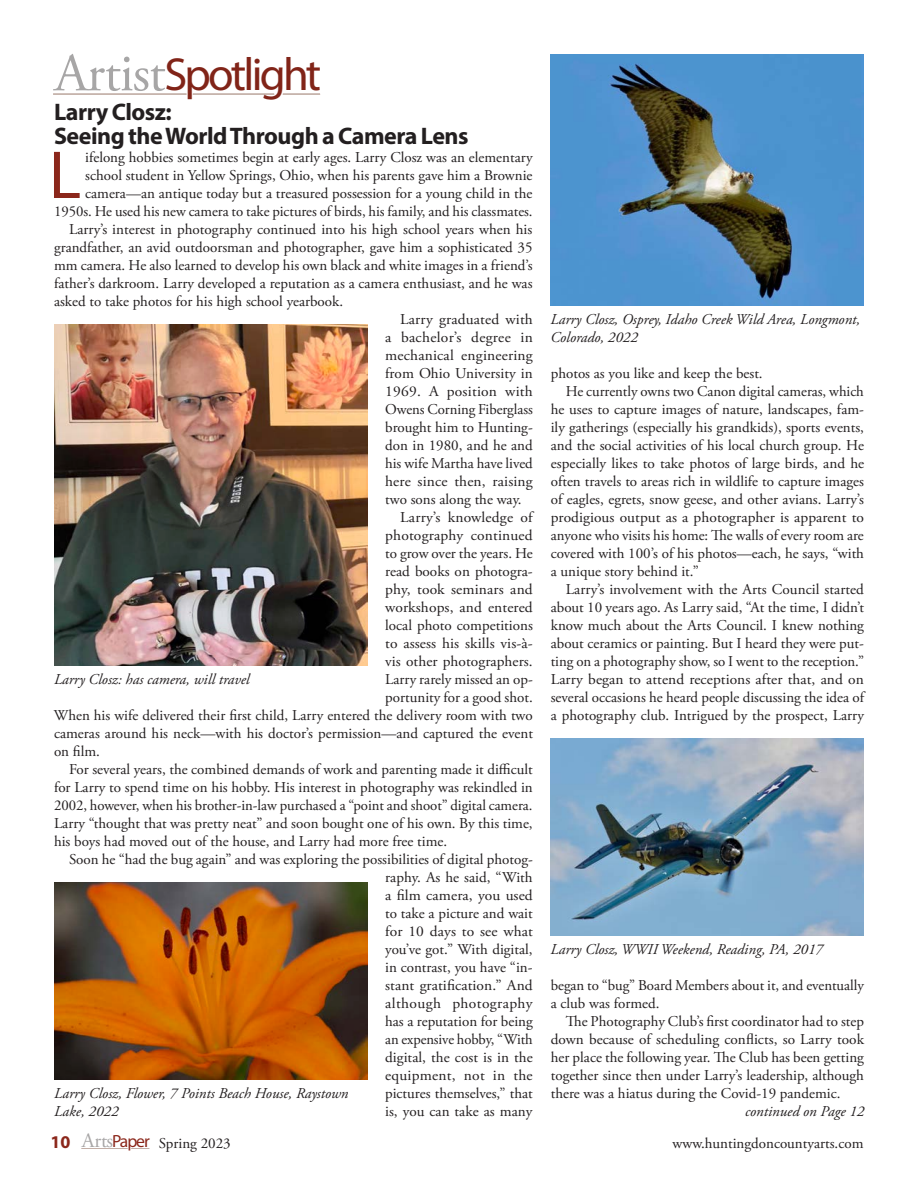
<style>
.page{position:relative;width:918px;height:1188px;background:#fff}
.page>*{position:absolute;margin:0;border:0;box-sizing:border-box;transform-origin:0 0}
.Body_First{font:68.4px "Myriad Pro";color:#8b271b}
.t1{font:46.5px "Myriad Pro";letter-spacing:-.06em;color:#812418}
.Head_3_Two_Line{font:700 24px/24px "Myriad Pro";letter-spacing:-.02em;color:#231f20}
.Body_Text{font:15px/18px "Adobe Garamond Pro";color:#231f20;text-align:justify}
.Body_First-2{font:15px/18px "Adobe Garamond Pro";color:#231f20;text-align:right}
.Continued_to_Page{font:italic 15px/18px "Adobe Garamond Pro";color:#231f20}
.s1{font-family:"Adobe Garamond Pro";font-size:54px;color:rgb(35 31 32/.4)}
.s2{font-family:"Myriad Pro";font-weight:700;font-size:18px;color:#8b271b}
.s3{font-size:20.55px;color:rgb(35 31 32/.4)}
.s4{font-family:"Myriad Pro";font-size:17.7px;color:#8b271b}
</style>
<div class="page">
<hr style="left:81px;top:1148px;width:47px;height:1px;background:#57210b">
<svg style="left:131px;top:1148px;width:18px;height:1px"></svg>
<hr style="left:53px;top:93px;width:134px;height:2px;background:#57210b">
<hr style="left:193px;top:93px;width:81px;height:2px;background:#57210b">
<hr style="left:283px;top:93px;width:37px;height:2px;background:#57210b">
<img style="left:54px;top:324px;width:313px;height:342px">
<img style="left:54px;top:882px;width:313px;height:198px">
<img style="left:551px;top:54px;width:313px;height:252px">
<img style="left:551px;top:738px;width:313px;height:198px">
<h2 class="t1" style="left:54px;top:46px;width:268px"><span class="s1">Artist</span>Spotlight</h2>
<p class="Head_3_Two_Line" style="left:54px;top:99px;width:416px">Larry Closz:<br>Seeing the World Through a Camera Lens</p>
<p class="Body_First" style="left:49px;top:133px;width:34px">L</p>
<p class="Body_First-2" style="left:54px;top:149px;width:480px">ifelong hobbies sometimes begin at early ages. Larry Closz was an elementary school student in Yellow Springs, Ohio, when his parents gave him a Brownie camera—an antique today but a treasured possession for a young child in the 1950s. He used his new camera to take pictures of birds, his family, and his classmates.</p>
<p class="Body_Text" style="left:54px;top:221px;width:480px;text-indent:15px">Larry’s interest in photography continued into his high school years when his grandfather, an avid outdoorsman and photographer, gave him a sophisticated 35 mm camera. He also learned to develop his own black and white images in a friend’s father’s darkroom. Larry developed a reputation as a camera enthusiast, and he was asked to take photos for his high school yearbook.</p>
<p class="Body_Text" style="left:385px;top:311px;width:149px;text-indent:15px">Larry graduated with a bachelor’s degree in mechanical engineering from Ohio University in 1969. A position with Owens Corning Fiberglass brought him to Hunting&shy;don in 1980, and he and his wife Martha have lived here since then, raising two sons along the way.</p>
<p class="Body_Text" style="left:400px;top:509px;width:134px">Larry’s knowledge of</p>
<p class="Body_Text" style="left:385px;top:527px;width:149px">photography continued</p>
<p class="Body_Text" style="left:385px;top:545px;width:149px">to grow over the years. He</p>
<p class="Body_Text" style="left:385px;top:563px;width:149px">read books on photogra-</p>
<p class="Body_Text" style="left:385px;top:581px;width:149px">phy, took seminars and</p>
<p class="Body_Text" style="left:385px;top:599px;width:149px">workshops, and entered</p>
<p class="Body_Text" style="left:385px;top:617px;width:149px">local photo competitions</p>
<p class="Body_Text" style="left:385px;top:635px;width:149px">to assess his skills vis-à-</p>
<p class="Body_Text" style="left:385px;top:653px;width:149px">vis other photographers.</p>
<p class="Body_Text" style="left:385px;top:671px;width:149px">Larry rarely missed an op-</p>
<p class="Body_Text" style="left:385px;top:689px;width:149px">portunity for a good shot.</p>
<p class="Body_Text" style="left:54px;top:707px;width:480px">When his wife delivered their first child, Larry entered the delivery room with two</p>
<p class="Body_Text" style="left:54px;top:725px;width:481px">cameras around his neck—with his doctor’s permission—and captured the event</p>
<p class="Body_Text" style="left:54px;top:743px;width:48px">on film.</p>
<p class="Body_Text" style="left:54px;top:761px;width:480px;text-indent:15px">For several years, the combined demands of work and parenting made it difficult for Larry to spend time on his hobby. His interest in photography was rekindled in 2002, however, when his brother-in-law purchased a “point and shoot” digital camera.<br>Larry “thought that was pretty neat” and soon bought one of his own. By this time, his boys had moved out of the house, and Larry had more free time.</p>
<p class="Body_Text" style="left:385px;top:851px;width:149px;text-indent:-316px">Soon he “had the bug again” and was exploring the possibilities of digital photog&shy;raphy. As he said, “With a film camera, you used to take a picture and wait for 10 days to see what you’ve got.” With digital, in contrast, you have “in&shy;stant gratification.” And although photography has a reputation for being an expensive hobby, “With digital, the cost is in the equipment, not in the pictures themselves,” that is, you can take as many</p>
<p class="Continued_to_Page" style="left:551px;top:311px;width:311px">Larry Closz, Osprey, Idaho Creek Wild Area, Longmont,<br>Colorado, 2022</p>
<p class="Body_Text" style="left:551px;top:365px;width:213px">photos as you like and keep the best.</p>
<p class="Body_Text" style="left:551px;top:383px;width:315px;text-indent:15px">He currently owns two Canon digital cameras, which he uses to capture images of nature, landscapes, fam&shy;ily gatherings (especially his grandkids), sports events, and the social activities of his local church group. He especially likes to take photos of large birds, and he often travels to areas rich in wildlife to capture images of eagles, egrets, snow geese, and other avians. Larry’s prodigious output as a photographer is apparent to anyone who visits his home: The walls of every room are covered with 100’s of his photos—each, he says, “with a unique story behind it.”</p>
<p class="Body_Text" style="left:551px;top:581px;width:315px;text-indent:15px">Larry’s involvement with the Arts Council started about 10 years ago. As Larry said, “At the time, I didn’t know much about the Arts Council. I knew nothing about ceramics or painting. But I heard they were put&shy;ting on a photography show, so I went to the reception.” Larry began to attend receptions after that, and on several occasions he heard people discussing the idea of a photography club. Intrigued by the prospect, Larry</p>
<p class="Continued_to_Page" style="left:54px;top:671px;width:197px">Larry Closz: has camera, will travel</p>
<p class="Continued_to_Page" style="left:551px;top:941px;width:274px">Larry Closz, WWII Weekend, Reading, PA, 2017</p>
<p class="Body_Text" style="left:551px;top:977px;width:315px">began to “bug” Board Members about it, and eventually a club was formed.</p>
<p class="Body_Text" style="left:551px;top:1013px;width:315px;text-indent:15px">The Photography Club’s first coordinator had to step down because of scheduling conflicts, so Larry took her place the following year. The Club has been getting together since then under Larry’s leadership, although</p>
<p class="Continued_to_Page" style="left:54px;top:1085px;width:296px">Larry Closz, Flower, 7 Points Beach House, Raystown</p>
<p class="Body_Text" style="left:551px;top:1085px;width:291px">there was a hiatus during the Covid-19 pandemic.</p>
<p class="Continued_to_Page" style="left:54px;top:1103px;width:66px">Lake, 2022</p>
<p class="Continued_to_Page" style="left:745px;top:1103px;width:121px">continued on Page 12</p>
<p class="Body_Text" style="left:51px;top:1135px;width:182px"><span class="s2">10</span> <span class="s3">Arts</span><span class="s4">Paper</span> Spring 2023</p>
<p class="Body_Text" style="left:673px;top:1135px;width:192px">www.huntingdoncountyarts.com</p>
</div>
